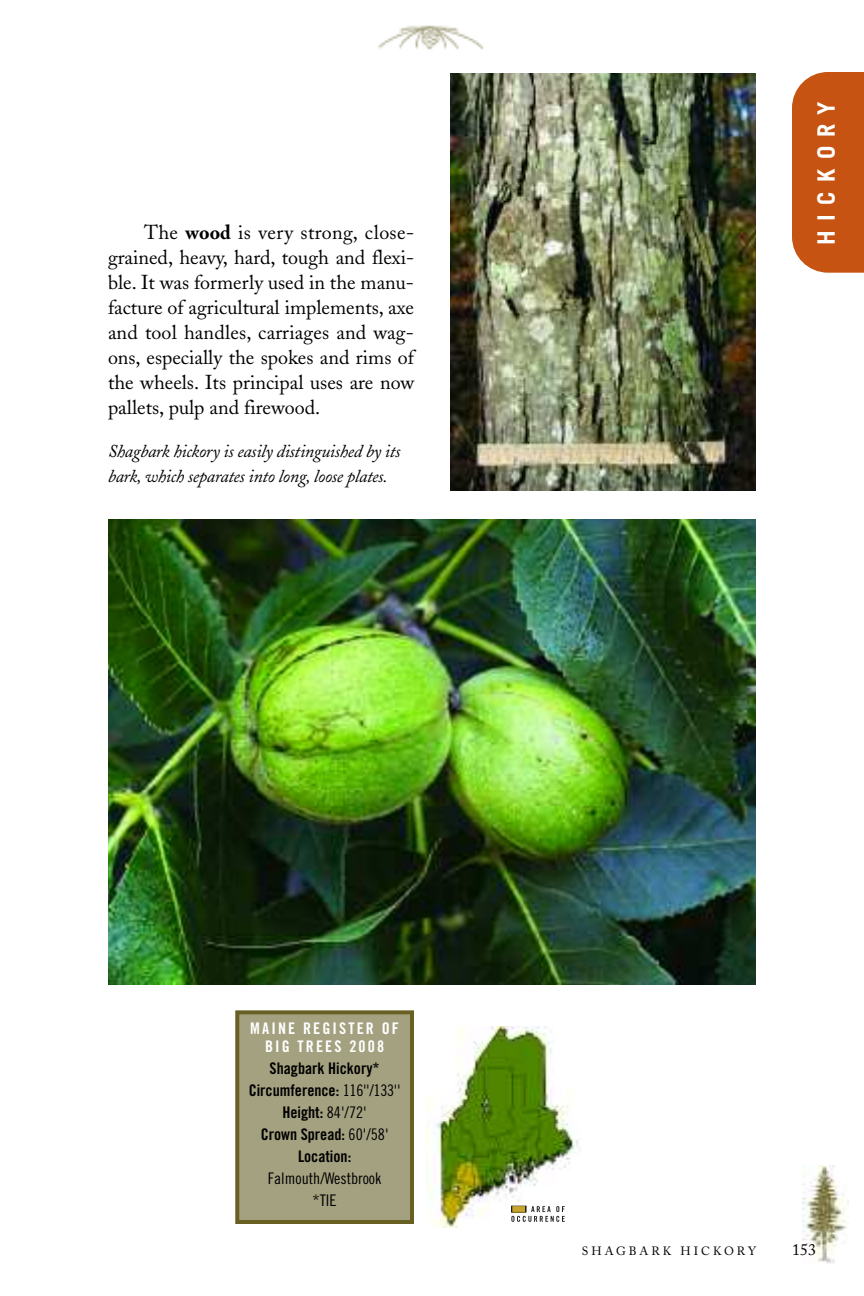
<style>
.page{position:relative;width:864px;height:1296px;background:#fff}
.page>*{position:absolute;margin:0;border:0;box-sizing:border-box;transform-origin:0 0}
.t1{font:700 24px "Trade Gothic";letter-spacing:.39em;color:#fff}
.t2{font:20px/25px "Adobe Caslon";color:#000;text-align:justify}
.t3{font:italic 18px/25px "Adobe Caslon";letter-spacing:-.015em;color:#000}
.t4{font:16px/22px "Trade Gothic Bold Cond Twenty";color:#000;text-align:center}
.t5{font:16px/18px "Trade Gothic Bold Cond Twenty";letter-spacing:.135em;color:#fff;text-align:center}
.t6{font:16px/22px "Trade Gothic Cond Eighteen";color:#000;text-align:center}
.t7{font:16px "Adobe Caslon";color:#000}
.t8{font:12px "Adobe Caslon";letter-spacing:.25em;color:#000}
.s1{font-weight:700}
.s2{font-family:"Trade Gothic Cond Eighteen"}
</style>
<div class="page">
<img style="left:802px;top:1166px;width:46px;height:97px">
<img style="left:378px;top:25px;width:106px;height:25px">
<img style="left:450px;top:73px;width:306px;height:418px">
<img style="left:108px;top:519px;width:648px;height:466px">
<div style="left:237px;top:1012px;width:175px;height:210px;background:#a4a180"></div>
<div style="left:235px;top:1010px;width:179px;height:214px;border:4px solid #685f23"></div>
<div style="left:792px;top:72px;width:72px;height:201px;background:#c65311"></div>
<img style="left:426px;top:1026px;width:155px;height:201px">
<div style="left:506px;top:1204px;width:64px;height:24px;background:#fff"></div>
<svg style="left:511px;top:1206px;width:54px;height:16px"></svg>
<div style="left:512px;top:1206px;width:14px;height:6px;background:#c6a52e"></div>
<div style="left:511px;top:1206px;width:15px;height:6px;border:1px solid #231f20"></div>
<p class="t2" style="left:108px;top:222px;width:308px;text-indent:36px">The <span class="s1">wood</span> is very strong, close&shy;grained, heavy, hard, tough and flexi&shy;ble. It was formerly used in the manu&shy;facture of agricultural implements, axe and tool handles, carriages and wag&shy;ons, especially the spokes and rims of the wheels. Its principal uses are now pallets, pulp and firewood.</p>
<p class="t3" style="left:108px;top:442px;width:294px">Shagbark hickory is easily distinguished by its bark, which separates into long, loose plates.</p>
<p class="t1" style="left:818px;top:245px;width:145px;rotate:-90deg">HICKORY</p>
<p class="t5" style="left:250px;top:1021px;width:150px">MAINE REGISTER OF<br>BIG TREES 2008</p>
<p class="t4" style="left:249px;top:1059px;width:153px">Shagbark Hickory*<br>Circumference: <span class="s2">116''/133''<br></span>Height: <span class="s2">84'/72'<br></span>Crown Spread: <span class="s2">60'/58'<br></span>Location:</p>
<p class="t6" style="left:268px;top:1169px;width:115px">Falmouth/Westbrook *TIE</p>
<p class="t8" style="left:582px;top:1247px;width:176px">SHAGBARK HICKORY</p>
<p class="t7" style="left:792px;top:1244px;width:25px">153</p>
</div>
